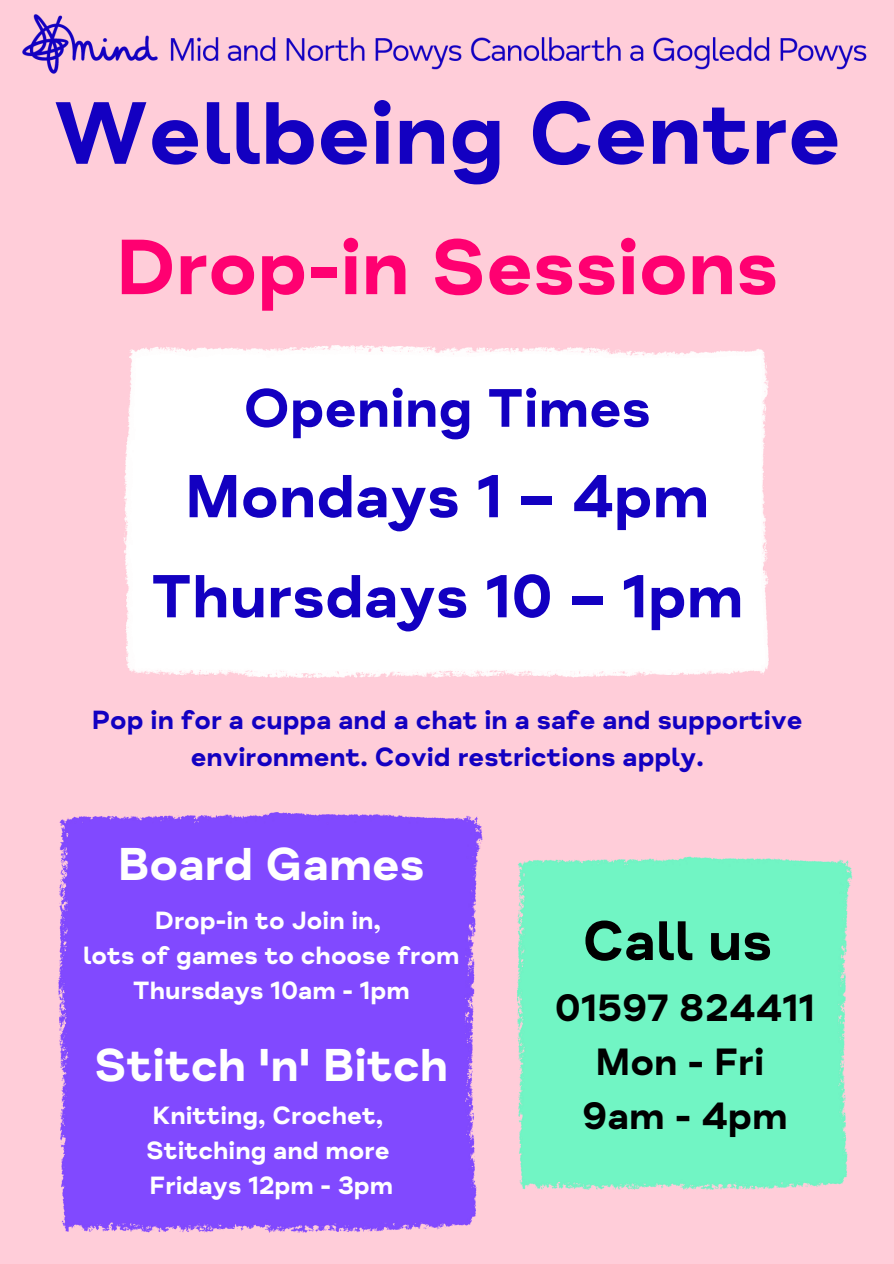
<style>
.page{position:relative;width:894px;height:1264px;background:#fff}
.page>*{position:absolute;margin:0;border:0;box-sizing:border-box;transform-origin:0 0}
.t1{font:700 90.75px "Mind Meridian";color:#1300c1}
.t2{font:700 80.25px "Mind Meridian";color:#ff0071}
.t3{font:700 62.25px/100.1px "Mind Meridian";color:#1300c1;text-align:center}
.t4{font:700 57px "Mind Meridian";color:#000}
.t5{font:55.5px "Mind Meridian W05 Display";color:#1300c1}
.t6{font:47.25px "Mind Meridian W05 Display";color:#fff}
.t7{font:700 47.25px "Mind Meridian";color:#fff}
.t8{font:700 39px/54px "Mind Meridian";color:#000;text-align:center}
.t9{font:27px/37.2px "Mind Meridian W05 Display";color:#1300c1;text-align:center}
.t10{font:25.65px/35px "Mind Meridian W05 Display";color:#fff;text-align:center}
</style>
<div class="page">
<div style="left:0;top:0;width:893px;height:1263px;background:#ffcdd9"></div>
<img style="left:22px;top:14px;width:845px;height:60px">
<div style="left:58px;top:812px;width:425px;height:421px;background:#8149ff"></div>
<div style="left:123px;top:345px;width:646px;height:333px;background:#fff"></div>
<img style="left:517px;top:856px;width:336px;height:334px">
<h1 class="t1" style="left:53px;top:79px;width:788px">Wellbeing Centre</h1>
<h2 class="t2" style="left:116px;top:219px;width:664px">Drop-in Sessions</h2>
<h3 class="t5" style="left:243px;top:375px;width:409px">Opening Times</h3>
<h3 class="t3" style="left:151px;top:447px;width:594px">Mondays 1 – 4pm<br>Thursdays 10 – 1pm</h3>
<p class="t9" style="left:92px;top:701px;width:711px">Pop in for a cuppa and a chat in a safe and supportive environment. Covid restrictions apply.</p>
<h3 class="t7" style="left:118px;top:836px;width:308px">Board Games</h3>
<p class="t10" style="left:83px;top:903px;width:377px">Drop-in to Join in,<br>lots of games to choose from<br>Thursdays 10am - 1pm</p>
<h3 class="t6" style="left:94px;top:1036px;width:355px">Stitch 'n' Bitch</h3>
<p class="t10" style="left:146px;top:1098px;width:248px;text-align:left">Knitting, Crochet,<br>Stitching and more<br>Fridays 12pm - 3pm</p>
<h3 class="t4" style="left:582px;top:906px;width:191px">Call us</h3>
<h3 class="t8" style="left:554px;top:981px;width:262px">01597 824411<br>Mon - Fri<br>9am - 4pm</h3>
</div>
